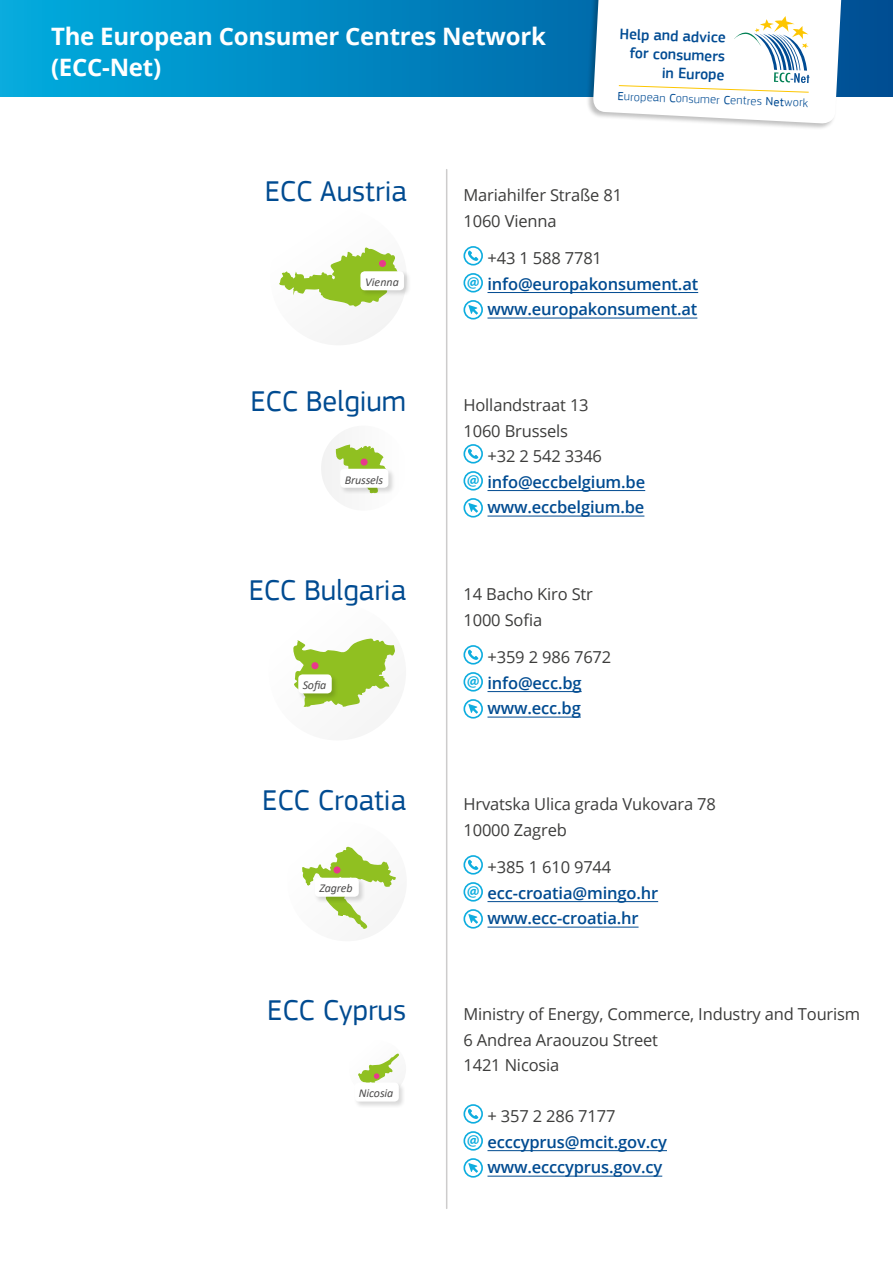
<style>
.page{position:relative;width:893px;height:1263px;background:#fff}
.page>*{position:absolute;margin:0;border:0;box-sizing:border-box;transform-origin:0 0}
.t1{font:30px "PF Square Sans Pro";color:#004b91}
.t2{font:700 24px/31px "Open Sans";letter-spacing:-.01em;color:#fff}
.t3{font:16.5px/25.5px "Open Sans";letter-spacing:-.01em;color:#3c3c3b}
.t4{font:600 16.5px "Open Sans";letter-spacing:-.01em;color:#004b91}
.t5{font:500 15.45px/18.6px "PF Square Sans Pro";color:#004b93;text-align:right}
.t6{font:300 12.3px "EC Square Sans Pro";color:#004b93}
.t7{font:italic 12px "Calibri";letter-spacing:-.01em;color:#4c4b4b}
.s1{font-weight:400}
</style>
<div class="page">
<hr style="left:446px;top:170px;width:1px;height:1038px;background:#cdcccc">
<svg style="left:0;top:0;width:893px;height:96px;background:#0087c1"></svg>
<div style="left:586px;top:0;width:256px;height:129px;background:#000;opacity:.25"></div>
<svg style="left:593px;top:0;width:250px;height:124px"></svg>
<div style="left:270px;top:209px;width:137px;height:136px;background:#fafafa;border-radius:50%"></div>
<svg style="left:279px;top:247px;width:118px;height:60px"></svg>
<div style="left:379px;top:260px;width:7px;height:7px;background:#e8398b;border-radius:50%"></div>
<div style="left:359px;top:271px;width:52px;height:26px;background:#000;opacity:.15"></div>
<div style="left:360px;top:271px;width:44px;height:19px;background:#fff;border-radius:4px"></div>
<div style="left:321px;top:426px;width:85px;height:85px;background:#f8f8f8;border-radius:50%"></div>
<svg style="left:335px;top:444px;width:50px;height:24px"></svg>
<div style="left:361px;top:458px;width:7px;height:8px;background:#e8398b;border-radius:50%"></div>
<div style="left:339px;top:468px;width:56px;height:26px;background:#000;opacity:.15"></div>
<div style="left:340px;top:469px;width:48px;height:19px;background:#fff;border-radius:4px"></div>
<div style="left:269px;top:604px;width:137px;height:136px;background:#fbfbfb;border-radius:50%"></div>
<svg style="left:293px;top:638px;width:102px;height:69px"></svg>
<div style="left:311px;top:662px;width:7px;height:7px;background:#e8398b;border-radius:50%"></div>
<div style="left:297px;top:674px;width:42px;height:26px;background:#000;opacity:.15"></div>
<div style="left:298px;top:674px;width:34px;height:19px;background:#fff;border-radius:4px"></div>
<svg style="left:302px;top:846px;width:94px;height:83px"></svg>
<div style="left:333px;top:866px;width:8px;height:7px;background:#e8398b;border-radius:50%"></div>
<div style="left:313px;top:877px;width:52px;height:26px;background:#000;opacity:.15"></div>
<div style="left:315px;top:878px;width:44px;height:19px;background:#fff;border-radius:4px"></div>
<svg style="left:358px;top:1053px;width:41px;height:29px"></svg>
<div style="left:373px;top:1072px;width:7px;height:8px;background:#e8398b;border-radius:50%"></div>
<div style="left:372px;top:1072px;width:9px;height:8px;border:2px solid #90c021;border-radius:50%"></div>
<div style="left:353px;top:1082px;width:52px;height:26px;background:#000;opacity:.15"></div>
<div style="left:355px;top:1082px;width:44px;height:19px;background:#fff;border-radius:4px"></div>
<hr style="left:487px;top:292px;width:211px;height:1px;background:#004b91">
<hr style="left:487px;top:318px;width:210px;height:1px;background:#004b91">
<hr style="left:487px;top:490px;width:158px;height:1px;background:#004b91">
<hr style="left:487px;top:516px;width:157px;height:1px;background:#004b91">
<hr style="left:487px;top:691px;width:95px;height:1px;background:#004b91">
<hr style="left:487px;top:717px;width:94px;height:1px;background:#004b91">
<hr style="left:487px;top:901px;width:171px;height:1px;background:#004b91">
<hr style="left:487px;top:927px;width:152px;height:1px;background:#004b91">
<hr style="left:487px;top:1150px;width:180px;height:1px;background:#004b91">
<hr style="left:487px;top:1176px;width:175px;height:1px;background:#004b91">
<div style="left:463px;top:246px;width:20px;height:20px;border:2px solid #0eaddf;border-radius:50%"></div>
<svg style="left:468px;top:251px;width:10px;height:10px"></svg>
<div style="left:463px;top:273px;width:20px;height:20px;border:2px solid #0eaddf;border-radius:50%"></div>
<div style="left:463px;top:300px;width:20px;height:20px;border:2px solid #0eaddf;border-radius:50%"></div>
<svg style="left:468px;top:305px;width:10px;height:10px"></svg>
<div style="left:463px;top:444px;width:20px;height:20px;border:2px solid #0eaddf;border-radius:50%"></div>
<svg style="left:468px;top:449px;width:10px;height:10px"></svg>
<div style="left:463px;top:471px;width:20px;height:20px;border:2px solid #0eaddf;border-radius:50%"></div>
<div style="left:463px;top:498px;width:20px;height:20px;border:2px solid #0eaddf;border-radius:50%"></div>
<svg style="left:468px;top:503px;width:10px;height:10px"></svg>
<div style="left:463px;top:645px;width:20px;height:20px;border:2px solid #0eaddf;border-radius:50%"></div>
<svg style="left:468px;top:650px;width:10px;height:10px"></svg>
<div style="left:463px;top:672px;width:20px;height:20px;border:2px solid #0eaddf;border-radius:50%"></div>
<div style="left:463px;top:699px;width:20px;height:20px;border:2px solid #0eaddf;border-radius:50%"></div>
<svg style="left:468px;top:704px;width:10px;height:10px"></svg>
<div style="left:463px;top:855px;width:20px;height:20px;border:2px solid #0eaddf;border-radius:50%"></div>
<svg style="left:468px;top:860px;width:10px;height:10px"></svg>
<div style="left:463px;top:882px;width:20px;height:20px;border:2px solid #0eaddf;border-radius:50%"></div>
<div style="left:463px;top:909px;width:20px;height:20px;border:2px solid #0eaddf;border-radius:50%"></div>
<svg style="left:468px;top:914px;width:10px;height:10px"></svg>
<div style="left:463px;top:1104px;width:20px;height:20px;border:2px solid #0eaddf;border-radius:50%"></div>
<svg style="left:468px;top:1109px;width:10px;height:10px"></svg>
<div style="left:463px;top:1131px;width:20px;height:20px;border:2px solid #0eaddf;border-radius:50%"></div>
<div style="left:463px;top:1158px;width:20px;height:20px;border:2px solid #0eaddf;border-radius:50%"></div>
<svg style="left:468px;top:1163px;width:10px;height:10px"></svg>
<h2 class="t2" style="left:51px;top:20px;width:496px">The European Consumer Centres Network (ECC-Net)</h2>
<p class="t5" style="left:620px;top:25px;width:108px;rotate:2deg">Help and advice for consumers in Europe</p>
<p class="t6" style="left:618px;top:89px;width:192px;rotate:2deg"><span class="s1">E</span>uropean <span class="s1">C</span>onsumer <span class="s1">C</span>entres <span class="s1">Net</span>work</p>
<h1 class="t1" style="left:265px;top:174px;width:144px">ECC Austria</h1>
<p class="t7" style="left:365px;top:274px;width:35px">Vienna</p>
<h1 class="t1" style="left:250px;top:384px;width:157px">ECC Belgium</h1>
<p class="t7" style="left:345px;top:471px;width:40px">Brussels</p>
<h1 class="t1" style="left:249px;top:573px;width:159px">ECC Bulgaria</h1>
<p class="t7" style="left:303px;top:677px;width:25px">Sofia</p>
<h1 class="t1" style="left:262px;top:783px;width:145px">ECC Croatia</h1>
<p class="t7" style="left:319px;top:880px;width:35px">Zagreb</p>
<h1 class="t1" style="left:267px;top:993px;width:140px">ECC Cyprus</h1>
<p class="t7" style="left:359px;top:1085px;width:36px">Nicosia</p>
<p class="t3" style="left:463px;top:182px;width:160px">Mariahilfer Straße 81<br>1060 Vienna</p>
<p class="t3" style="left:487px;top:245px;width:116px">+43 1 588 7781</p>
<p class="t4" style="left:467px;top:272px;width:233px"><sup>@</sup> info@europakonsument.at</p>
<p class="t4" style="left:487px;top:298px;width:211px">www.europakonsument.at</p>
<p class="t3" style="left:463px;top:392px;width:127px">Hollandstraat 13<br>1060 Brussels</p>
<p class="t3" style="left:487px;top:443px;width:116px">+32 2 542 3346</p>
<p class="t4" style="left:467px;top:470px;width:180px"><sup>@</sup> info@eccbelgium.be</p>
<p class="t4" style="left:487px;top:496px;width:158px">www.eccbelgium.be</p>
<p class="t3" style="left:463px;top:581px;width:131px">14 Bacho Kiro Str<br>1000 Sofia</p>
<p class="t3" style="left:487px;top:644px;width:125px">+359 2 986 7672</p>
<p class="t4" style="left:467px;top:671px;width:116px"><sup>@</sup> info@ecc.bg</p>
<p class="t4" style="left:487px;top:697px;width:95px">www.ecc.bg</p>
<p class="t3" style="left:463px;top:791px;width:254px">Hrvatska Ulica grada Vukovara 78<br>10000 Zagreb</p>
<p class="t3" style="left:487px;top:854px;width:125px">+385 1 610 9744</p>
<p class="t4" style="left:467px;top:881px;width:193px"><sup>@</sup> ecc-croatia@mingo.hr</p>
<p class="t4" style="left:487px;top:907px;width:153px">www.ecc-croatia.hr</p>
<p class="t3" style="left:463px;top:1001px;width:398px">Ministry of Energy, Commerce, Industry and Tourism<br>6 Andrea Araouzou Street<br>1421 Nicosia</p>
<p class="t3" style="left:487px;top:1103px;width:129px">+ 357 2 286 7177</p>
<p class="t4" style="left:467px;top:1130px;width:202px"><sup>@</sup> ecccyprus@mcit.gov.cy</p>
<p class="t4" style="left:487px;top:1156px;width:176px">www.ecccyprus.gov.cy</p>
</div>
